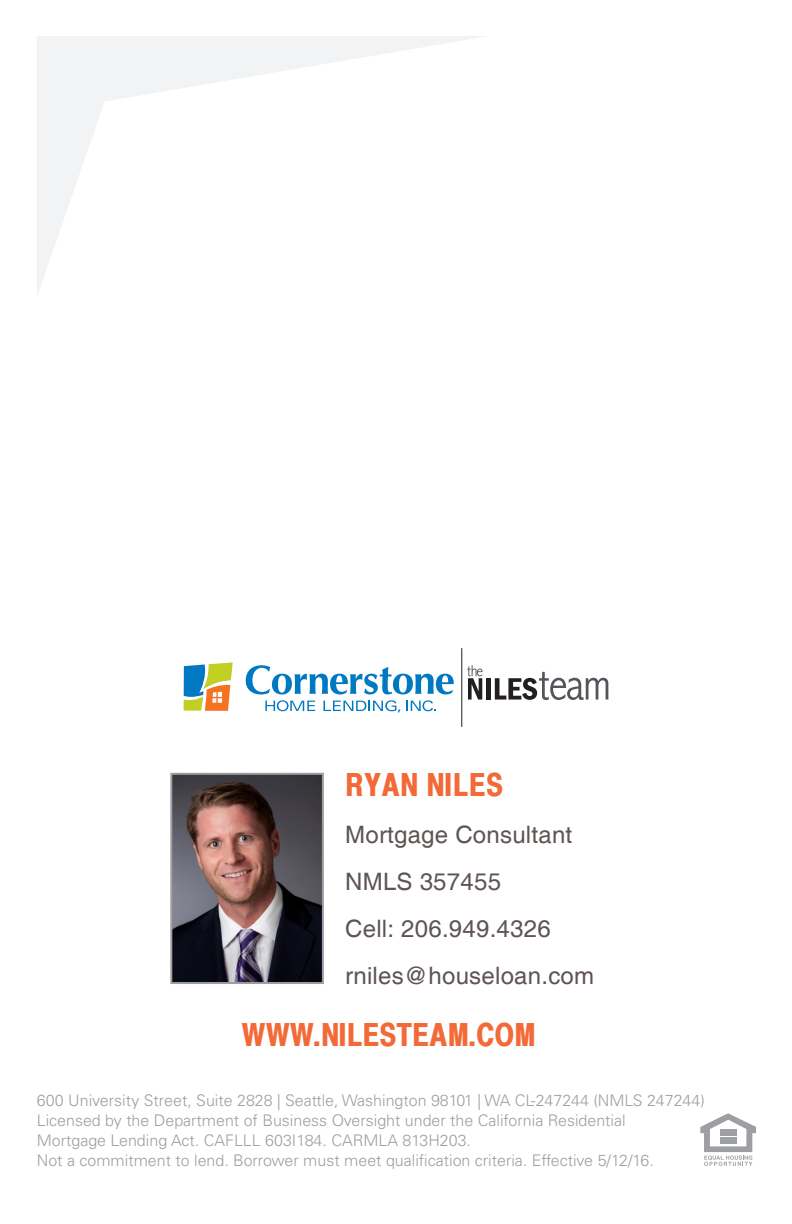
<style>
.page{position:relative;width:792px;height:1224px;background:#fff}
.page>*{position:absolute;margin:0;border:0;box-sizing:border-box;transform-origin:0 0}
.t1{font:700 32px "Xerox Sans Serif Narrow FC";color:#f26a37}
.t2{font:24px "Helvetica";letter-spacing:.01em;color:#5e5553}
.t3{font:300 16px/20px "Univers LT Std";color:#9d9fa2}
</style>
<div class="page">
<svg style="left:700px;top:1113px;width:56px;height:53px"></svg>
<img style="left:173px;top:776px;width:148px;height:205px">
<div style="left:170px;top:773px;width:154px;height:211px;border:2px solid #9d9fa2"></div>
<svg style="left:37px;top:36px;width:447px;height:259px"></svg>
<hr style="left:461px;top:648px;width:1px;height:79px;background:#231f20">
<svg style="left:246px;top:665px;width:208px;height:29px"></svg>
<svg style="left:265px;top:700px;width:50px;height:11px"></svg>
<svg style="left:323px;top:700px;width:77px;height:13px"></svg>
<svg style="left:406px;top:700px;width:30px;height:11px"></svg>
<svg style="left:184px;top:662px;width:49px;height:49px"></svg>
<svg style="left:467px;top:665px;width:16px;height:35px"></svg>
<div style="left:486px;top:678px;width:5px;height:22px;background:#231f20"></div>
<svg style="left:495px;top:672px;width:113px;height:28px"></svg>
<p class="t1" style="left:345px;top:765px;width:159px">RYAN NILES</p>
<p class="t2" style="left:345px;top:821px;width:229px">Mortgage Consultant</p>
<p class="t2" style="left:345px;top:868px;width:157px">NMLS 357455</p>
<p class="t2" style="left:345px;top:915px;width:207px">Cell: 206.949.4326</p>
<p class="t2" style="left:345px;top:962px;width:251px">rniles@houseloan.com</p>
<p class="t1" style="left:242px;top:1015px;width:296px">WWW.NILESTEAM.COM</p>
<p class="t3" style="left:37px;top:1090px;width:670px">600 University Street, Suite 2828 | Seattle, Washington 98101 | WA CL-247244 (NMLS 247244)</p>
<p class="t3" style="left:37px;top:1110px;width:590px">Licensed by the Department of Business Oversight under the California Residential<br>Mortgage Lending Act. CAFLLL 603I184. CARMLA 813H203.</p>
<p class="t3" style="left:37px;top:1150px;width:619px">Not a commitment to lend. Borrower must meet qualification criteria. Effective 5/12/16.</p>
</div>
